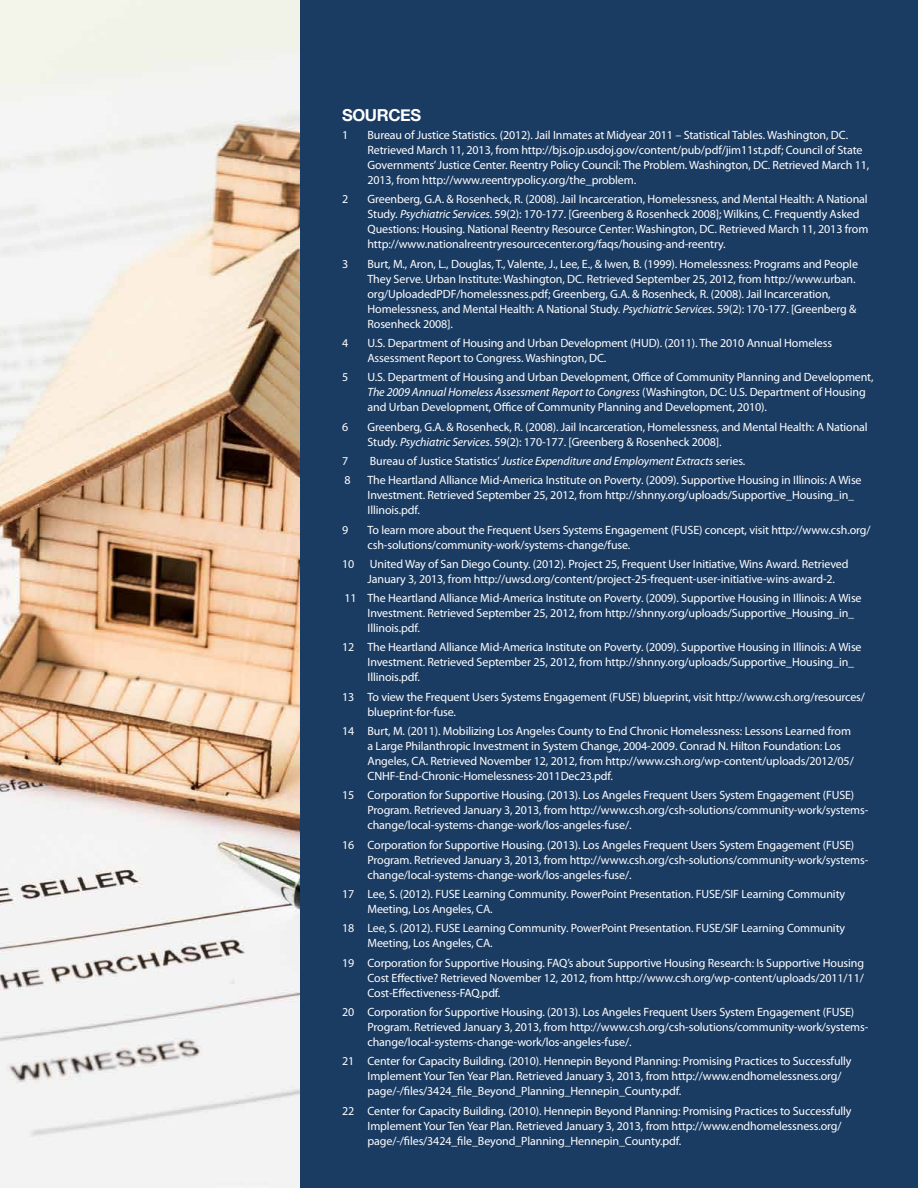
<style>
.page{position:relative;width:918px;height:1188px;background:#fff}
.page>*{position:absolute;margin:0;border:0;box-sizing:border-box;transform-origin:0 0}
.t1{font:700 16.5px "Helvetica Neue";color:#fff}
.t2{font:12px/15px "Myriad Pro";letter-spacing:-.01em;color:#fff}
.t3{font:italic 12px "Myriad Pro";letter-spacing:-.01em;color:#fff}
.s1{font-style:italic}
.s2{font-style:normal}
</style>
<div class="page">
<img style="left:0;top:0;width:300px;height:1188px">
<div style="left:300px;top:0;width:618px;height:1188px;background:#1a3b62"></div>
<h1 class="t1" style="left:342px;top:102px;width:79px">SOU RC ES</h1>
<p class="t2" style="left:342px;top:127px;width:8px">1</p>
<p class="t2" style="left:368px;top:127px;width:503px">Bureau of Justice Statistics. (2012). Jail Inmates at Midyear 2011 – Statistical Tables. Washington, DC.<br>Retrieved March 11, 2013, from http://bjs.ojp.usdoj.gov/content/pub/pdf/jim11st.pdf; Council of State Governments’ Justice Center. Reentry Policy Council: The Problem. Washington, DC. Retrieved March 11, 2013, from http://www.reentrypolicy.org/the_problem.</p>
<p class="t2" style="left:342px;top:192px;width:8px">2</p>
<p class="t2" style="left:368px;top:192px;width:502px">Greenberg, G.A. &amp; Rosenheck, R. (2008). Jail Incarceration, Homelessness, and Mental Health: A National Study. <span class="s1">Psychiatric Services</span>. 59(2): 170-177. [Greenberg &amp; Rosenheck 2008]; Wilkins, C. Frequently Asked Questions: Housing. National Reentry Resource Center: Washington, DC. Retrieved March 11, 2013 from http://www.nationalreentryresourcecenter.org/faqs/housing-and-reentry.</p>
<p class="t2" style="left:342px;top:256px;width:8px">3</p>
<p class="t2" style="left:368px;top:256px;width:492px">Burt, M., Aron, L., Douglas, T., Valente, J., Lee, E., &amp; Iwen, B. (1999). Homelessness: Programs and People They Serve. Urban Institute: Washington, DC. Retrieved September 25, 2012, from http://www.urban. org/UploadedPDF/homelessness.pdf; Greenberg, G.A. &amp; Rosenheck, R. (2008). Jail Incarceration, Homelessness, and Mental Health: A National Study. <span class="s1">Psychiatric Services</span>. 59(2): 170-177. [Greenberg &amp; Rosenheck 2008].</p>
<p class="t2" style="left:342px;top:335px;width:8px">4</p>
<p class="t2" style="left:368px;top:335px;width:466px">U.S. Department of Housing and Urban Development (HUD). (2011). The 2010 Annual Homeless<br>Assessment Report to Congress. Washington, DC.</p>
<p class="t2" style="left:342px;top:370px;width:8px">5</p>
<p class="t2" style="left:368px;top:370px;width:508px">U.S. Department of Housing and Urban Development, Office of Community Planning and Development,<br><span class="s1">The 2009 Annual Homeless Assessment Report to Congress</span> (Washington, DC: U.S. Department of Housing and Urban Development, Office of Community Planning and Development, 2010).</p>
<p class="t2" style="left:342px;top:419px;width:8px">6</p>
<p class="t2" style="left:368px;top:419px;width:502px">Greenberg, G.A. &amp; Rosenheck, R. (2008). Jail Incarceration, Homelessness, and Mental Health: A National<br>Study. <span class="s1">Psychiatric Services</span>. 59(2): 170-177. [Greenberg &amp; Rosenheck 2008].</p>
<p class="t2" style="left:342px;top:453px;width:8px">7</p>
<p class="t3" style="left:370px;top:453px;width:377px"><span class="s2">Bureau of Justice Statistics’</span> Justice Expenditure and Employment Extracts <span class="s2">series.</span></p>
<p class="t2" style="left:344px;top:472px;width:8px">8</p>
<p class="t2" style="left:368px;top:472px;width:496px">The Heartland Alliance Mid-America Institute on Poverty. (2009). Supportive Housing in Illinois: A Wise<br>Investment. Retrieved September 25, 2012, from http://shnny.org/uploads/Supportive_Housing_in_<br>Illinois.pdf.</p>
<p class="t2" style="left:342px;top:522px;width:8px">9</p>
<p class="t2" style="left:368px;top:522px;width:505px">To learn more about the Frequent Users Systems Engagement (FUSE) concept, visit http://www.csh.org/ csh-solutions/community-work/systems-change/fuse.</p>
<p class="t2" style="left:342px;top:556px;width:14px">10</p>
<p class="t2" style="left:368px;top:556px;width:483px">United Way of San Diego County. (2012). Project 25, Frequent User Initiative, Wins Award. Retrieved<br>January 3, 2013, from http://uwsd.org/content/project-25-frequent-user-initiative-wins-award-2.</p>
<p class="t2" style="left:368px;top:590px;width:496px;text-indent:-23px">11 The Heartland Alliance Mid-America Institute on Poverty. (2009). Supportive Housing in Illinois: A Wise<br>Investment. Retrieved September 25, 2012, from http://shnny.org/uploads/Supportive_Housing_in_<br>Illinois.pdf.</p>
<p class="t2" style="left:368px;top:640px;width:496px;text-indent:-26px">12 The Heartland Alliance Mid-America Institute on Poverty. (2009). Supportive Housing in Illinois: A Wise<br>Investment. Retrieved September 25, 2012, from http://shnny.org/uploads/Supportive_Housing_in_<br>Illinois.pdf.</p>
<p class="t2" style="left:368px;top:689px;width:499px;text-indent:-26px">13 To view the Frequent Users Systems Engagement (FUSE) blueprint, visit http://www.csh.org/resources/ blueprint-for-fuse.</p>
<p class="t2" style="left:368px;top:723px;width:488px;text-indent:-26px">14 Burt, M. (2011). Mobilizing Los Angeles County to End Chronic Homelessness: Lessons Learned from a Large Philanthropic Investment in System Change, 2004-2009. Conrad N. Hilton Foundation: Los Angeles, CA. Retrieved November 12, 2012, from http://www.csh.org/wp-content/uploads/2012/05/ CNHF-End-Chronic-Homelessness-2011Dec23.pdf.</p>
<p class="t2" style="left:368px;top:788px;width:502px;text-indent:-26px">15 Corporation for Supportive Housing. (2013). Los Angeles Frequent Users System Engagement (FUSE)<br>Program. Retrieved January 3, 2013, from http://www.csh.org/csh-solutions/community-work/systems&shy;change/local-systems-change-work/los-angeles-fuse/.</p>
<p class="t2" style="left:368px;top:837px;width:502px;text-indent:-26px">16 Corporation for Supportive Housing. (2013). Los Angeles Frequent Users System Engagement (FUSE)<br>Program. Retrieved January 3, 2013, from http://www.csh.org/csh-solutions/community-work/systems&shy;change/local-systems-change-work/los-angeles-fuse/.</p>
<p class="t2" style="left:368px;top:886px;width:479px;text-indent:-26px">17 Lee, S. (2012). FUSE Learning Community. PowerPoint Presentation. FUSE/SIF Learning Community<br>Meeting, Los Angeles, CA.</p>
<p class="t2" style="left:368px;top:921px;width:479px;text-indent:-26px">18 Lee, S. (2012). FUSE Learning Community. PowerPoint Presentation. FUSE/SIF Learning Community<br>Meeting, Los Angeles, CA.</p>
<p class="t2" style="left:368px;top:955px;width:498px;text-align:justify;text-indent:-26px">19 Corporation for Supportive Housing. FAQ’s about Supportive Housing Research: Is Supportive Housing Cost Effective? Retrieved November 12, 2012, from http://www.csh.org/wp-content/uploads/2011/11/ Cost-Effectiveness-FAQ.pdf.</p>
<p class="t2" style="left:368px;top:1004px;width:502px;text-indent:-26px">20 Corporation for Supportive Housing. (2013). Los Angeles Frequent Users System Engagement (FUSE)<br>Program. Retrieved January 3, 2013, from http://www.csh.org/csh-solutions/community-work/systems&shy;change/local-systems-change-work/los-angeles-fuse/.</p>
<p class="t2" style="left:368px;top:1054px;width:486px;text-indent:-26px">21 Center for Capacity Building. (2010). Hennepin Beyond Planning: Promising Practices to Successfully<br>Implement Your Ten Year Plan. Retrieved January 3, 2013, from http://www.endhomelessness.org/ page/-/files/3424_file_Beyond_Planning_Hennepin_County.pdf.</p>
<p class="t2" style="left:368px;top:1103px;width:486px;text-indent:-26px">22 Center for Capacity Building. (2010). Hennepin Beyond Planning: Promising Practices to Successfully<br>Implement Your Ten Year Plan. Retrieved January 3, 2013, from http://www.endhomelessness.org/ page/-/files/3424_file_Beyond_Planning_Hennepin_County.pdf.</p>
</div>
